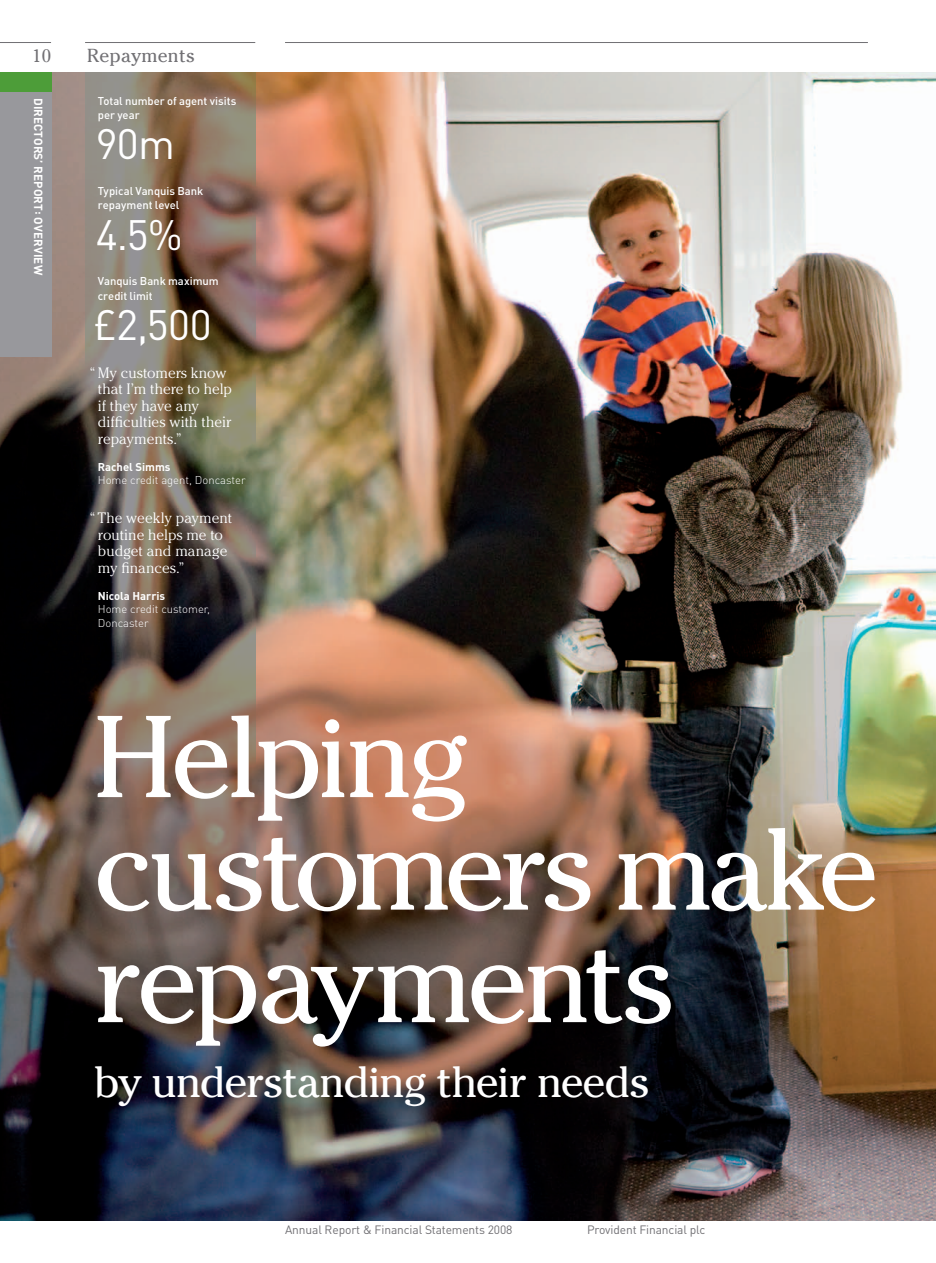
<style>
.page{position:relative;width:936px;height:1263px;background:#fff}
.page>*{position:absolute;margin:0;border:0;box-sizing:border-box;transform-origin:0 0}
.t1{font:115.5px/112.5px "Cheltenham Std";letter-spacing:-.05em;color:#fff}
.t2{font:43.5px "Cheltenham Std";letter-spacing:-.025em;color:#fff}
.t3{font:42px "DINOT";letter-spacing:-.015em;color:#fff}
.t4{font:18.75px "Cheltenham Std";letter-spacing:.015em;color:#717074}
.t5{font:18px "Cheltenham Std";color:#717074}
.t6{font:300 15px/16.5px "Cheltenham Std";color:#fff}
.t7{font:12px "DINOT";letter-spacing:-.01em;color:#717074}
.t8{font:700 11.7px "DINOT";letter-spacing:.01em;color:#fff}
.t9{font:500 11.25px/14.2px "DINOT";color:#fff}
.t10{font:300 11.25px/13.5px "DINOT";color:#fff}
.t11{font:700 11.25px "DINOT";color:#fff}
</style>
<div class="page">
<hr style="left:85px;top:42px;width:170px;height:1px;background:#717074">
<hr style="left:285px;top:42px;width:582px;height:1px;background:#717074">
<hr style="left:0;top:42px;width:51px;height:1px;background:#717074">
<img style="left:0;top:72px;width:935px;height:1148px">
<img style="left:85px;top:72px;width:170px;height:1148px">
<div style="left:0;top:72px;width:51px;height:285px;background:#98989c"></div>
<div style="left:0;top:72px;width:51px;height:19px;background:#4d9d39"></div>
<p class="t5" style="left:32px;top:45px;width:20px">10</p>
<p class="t4" style="left:87px;top:45px;width:109px">Repayments</p>
<p class="t8" style="left:46px;top:98px;width:179px;rotate:90deg">DIRECTORS’ REPORT: OVERVIEW</p>
<p class="t9" style="left:98px;top:93px;width:140px">Total number of agent visits per year</p>
<h3 class="t3" style="left:96px;top:116px;width:81px">90m</h3>
<p class="t9" style="left:98px;top:183px;width:107px">Typical Vanquis Bank repayment level</p>
<h3 class="t3" style="left:96px;top:206px;width:89px">4.5%</h3>
<p class="t9" style="left:98px;top:274px;width:122px">Vanquis Bank maximum credit limit</p>
<h3 class="t3" style="left:94px;top:296px;width:119px">£2,500</h3>
<p class="t6" style="left:98px;top:364px;width:136px;text-indent:-9px">“ My customers know that I’m there to help if they have any difficulties with their repayments.”</p>
<p class="t11" style="left:98px;top:459px;width:74px">Rachel Simms</p>
<p class="t10" style="left:98px;top:473px;width:149px">Home credit agent, Doncaster</p>
<p class="t6" style="left:98px;top:510px;width:136px;text-indent:-9px">“ The weekly payment routine helps me to budget and manage my finances.”</p>
<p class="t11" style="left:98px;top:588px;width:69px">Nicola Harris</p>
<p class="t10" style="left:98px;top:602px;width:114px">Home credit customer,<br>Doncaster</p>
<h1 class="t1" style="left:94px;top:701px;width:786px">Helping customers make repayments</h1>
<h2 class="t2" style="left:94px;top:1057px;width:558px">by understanding their needs</h2>
<p class="t7" style="left:285px;top:1221px;width:229px">Annual Report &amp; Financial Statements 2008</p>
<p class="t7" style="left:587px;top:1221px;width:120px">Provident Financial plc</p>
</div>
